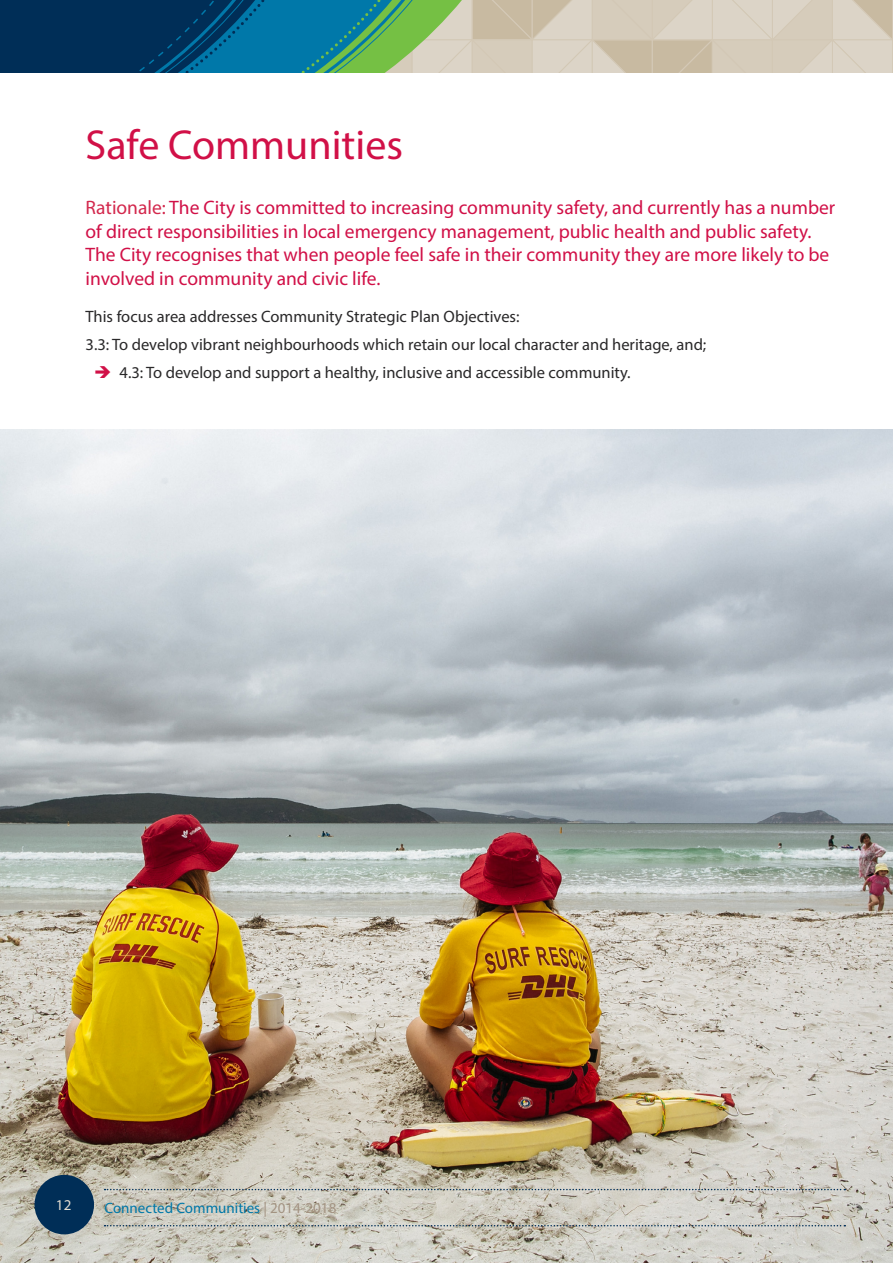
<style>
.page{position:relative;width:893px;height:1263px;background:#fff}
.page>*{position:absolute;margin:0;border:0;box-sizing:border-box;transform-origin:0 0}
.t1{font:42px "Myriad Pro";color:#d11047}
.t2{font:19.5px/23.4px "Myriad Pro";color:#d11047}
.t3{font:16.5px "Myriad Pro";color:#292829}
.t4{font:15px "Myriad Pro";color:#0078a9}
.t5{font:15px "Myriad Pro";color:#e3ddd2}
.s1{color:#d3284d}
.s2{color:#a39382}
</style>
<div class="page">
<img style="left:0;top:429px;width:893px;height:834px">
<div style="left:34px;top:1175px;width:60px;height:59px;background:#002e57;border-radius:50%"></div>
<svg style="left:105px;top:1189px;width:740px;height:1px"></svg>
<svg style="left:105px;top:1225px;width:740px;height:1px"></svg>
<svg style="left:0;top:0;width:893px;height:72px;background:#789797"></svg>
<h1 class="t1" style="left:86px;top:119px;width:319px">Safe Communities</h1>
<p class="t2" style="left:86px;top:196px;width:751px"><span class="s1">Rationale:</span> The City is committed to increasing community safety, and currently has a number of direct responsibilities in local emergency management, public health and public safety.<br>The City recognises that when people feel safe in their community they are more likely to be involved in community and civic life.</p>
<p class="t3" style="left:86px;top:306px;width:435px">This focus area addresses Community Strategic Plan Objectives:</p>
<p class="t3" style="left:86px;top:334px;width:622px">3.3: To develop vibrant neighbourhoods which retain our local character and heritage, and;</p>
<p class="t3" style="left:120px;top:362px;width:513px">4.3: To develop and support a healthy, inclusive and accessible community.</p>
<p class="t5" style="left:56px;top:1196px;width:17px">12</p>
<p class="t4" style="left:105px;top:1199px;width:233px">Connected Communities <span class="s2">| 2014-2018</span></p>
</div>
